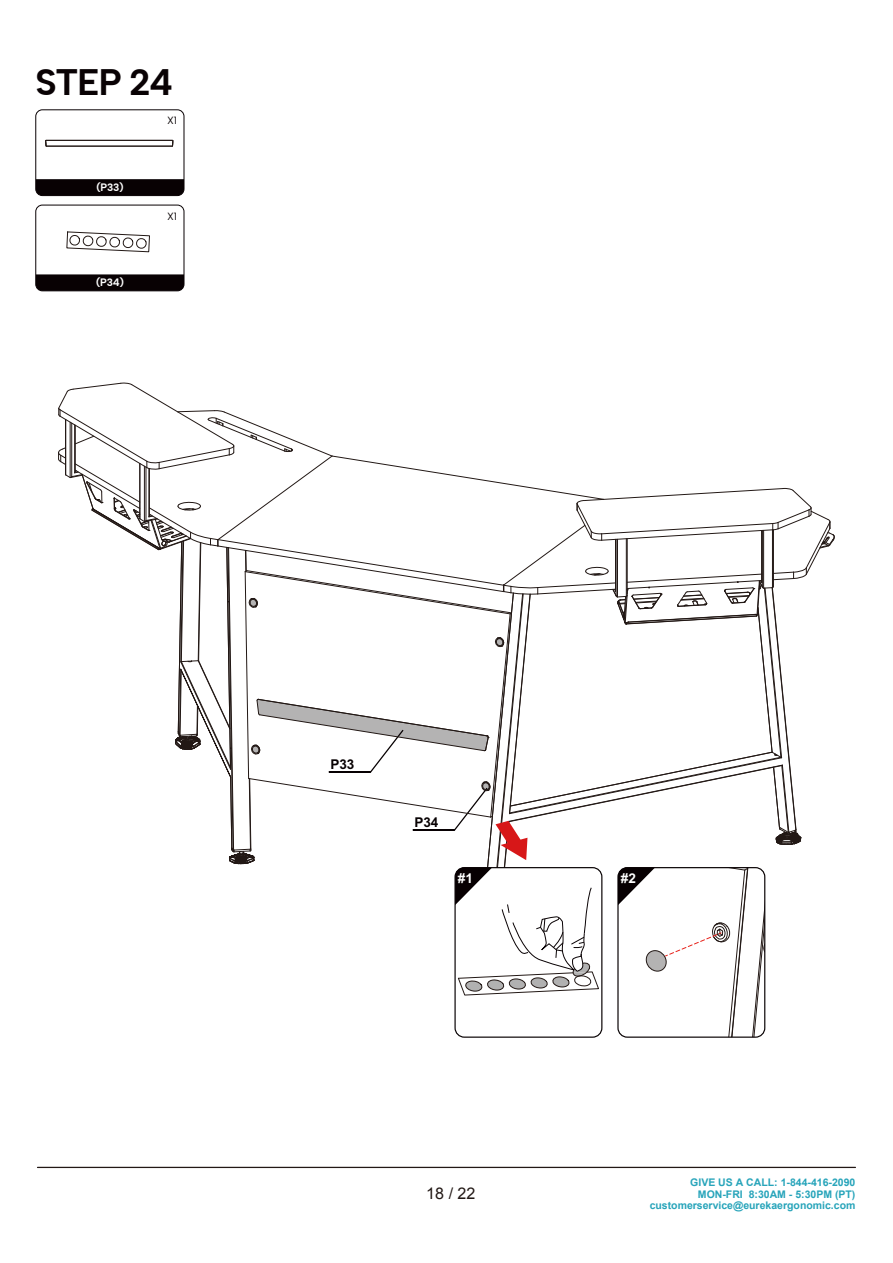
<style>
.page{position:relative;width:893px;height:1263px;background:#fff}
.page>*{position:absolute;margin:0;border:0;box-sizing:border-box;transform-origin:0 0}
.t1{font:700 36px "Albert Sans";letter-spacing:-.03em;color:#090204}
.t2{font:16.05px "Arial";color:#221815}
.t3{font:700 13.5px "Arial";color:#070002}
.t4{font:700 13.5px "Arial";color:#fff}
.t5{font:700 10.5px/11.2px "Arial";color:#27a4ba;text-align:right}
.t6{font:700 10.5px "Albert Sans";letter-spacing:-.02em;color:#fff}
.t7{font:10.5px "Albert Sans";color:#080103}
</style>
<div class="page">
<hr style="left:38px;top:1167px;width:817px;height:1px;background:#221815">
<svg style="left:37px;top:179px;width:147px;height:17px;background:#0b0406"></svg>
<div style="left:35px;top:109px;width:149px;height:87px;border:1px solid #080103;border-radius:7px"></div>
<svg style="left:37px;top:274px;width:147px;height:17px;background:#10090b"></svg>
<div style="left:35px;top:205px;width:149px;height:86px;border:1px solid #080103;border-radius:7px"></div>
<svg style="left:45px;top:140px;width:129px;height:7px"></svg>
<svg style="left:67px;top:232px;width:83px;height:20px"></svg>
<svg style="left:58px;top:383px;width:777px;height:654px"></svg>
<div style="left:454px;top:867px;width:148px;height:171px;border:1px solid #070002;border-radius:9px"></div>
<h1 class="t1" style="left:35px;top:59px;width:139px">STEP 24</h1>
<p class="t6" style="left:96px;top:180px;width:30px">(P33)</p>
<p class="t6" style="left:95px;top:276px;width:31px">(P34)</p>
<p class="t7" style="left:167px;top:114px;width:11px">X1</p>
<p class="t7" style="left:167px;top:209px;width:11px">X1</p>
<p class="t3" style="left:330px;top:756px;width:26px">P33</p>
<p class="t3" style="left:414px;top:814px;width:26px">P34</p>
<p class="t4" style="left:458px;top:870px;width:17px">#1</p>
<p class="t4" style="left:621px;top:870px;width:17px">#2</p>
<h2 class="t2" style="left:426px;top:1183px;width:51px">18 / 22</h2>
<p class="t5" style="left:650px;top:1177px;width:207px">GIVE US A CALL: 1-844-416-2090<br>MON-FRI 8:30AM - 5:30PM (PT) customerservice@eurekaergonomic.com</p>
</div>
